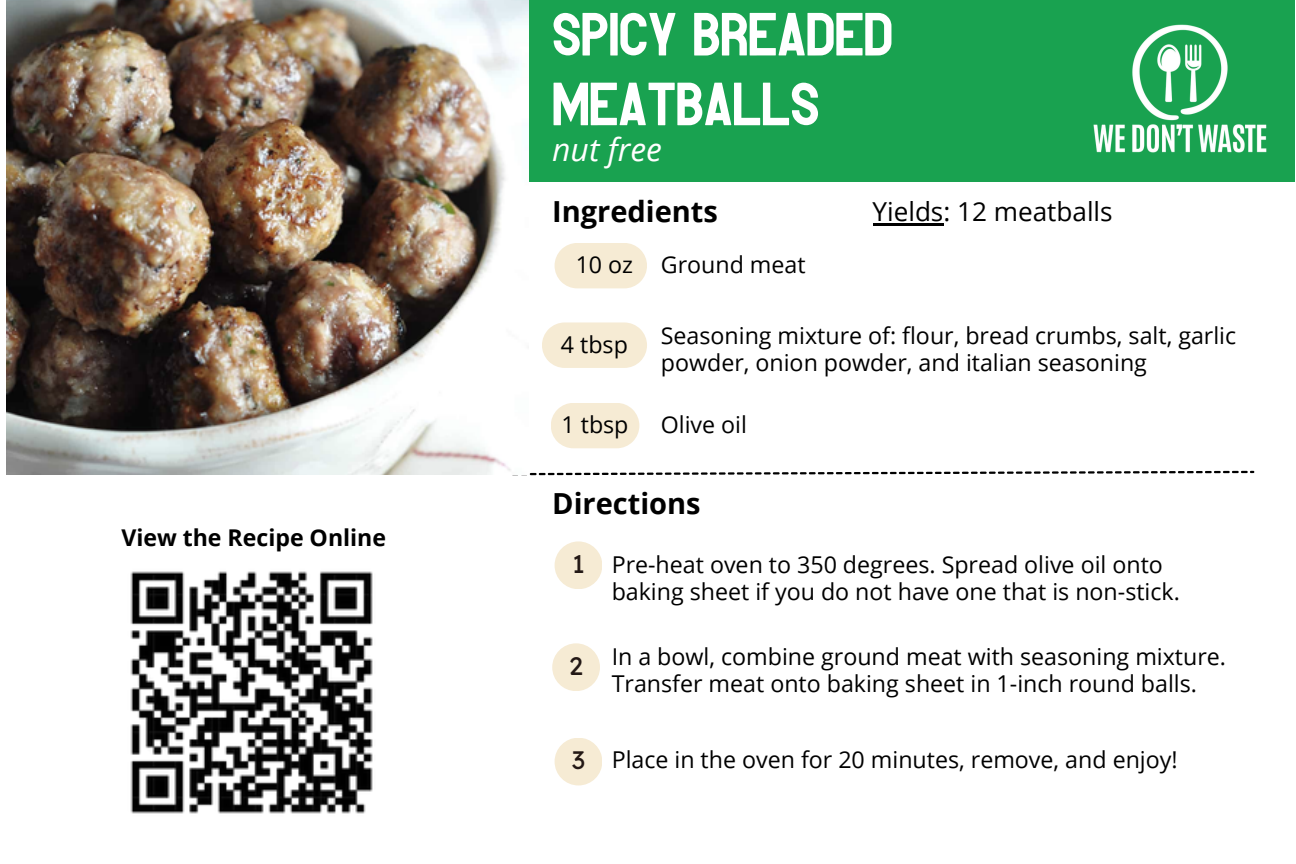
<style>
.page{position:relative;width:1296px;height:864px;background:#fff}
.page>*{position:absolute;margin:0;border:0;box-sizing:border-box;transform-origin:0 0}
.t1{font:60px/69.6px "Kompot Sans";color:#fff}
.t2{font:italic 31.8px "Open Sans";color:#fff}
.t3{font:700 29.1px "Open Sans";color:#000}
.t4{font:26.1px "Open Sans";color:#000}
.t5{font:25.2px "Lexend Deca";color:#231815}
.t6{font:23.1px/27px "Open Sans";color:#000}
.t7{font:700 23.1px "Open Sans";color:#000}
</style>
<div class="page">
<div style="left:511px;top:0;width:784px;height:182px;background:#19a250"></div>
<svg style="left:555px;top:243px;width:92px;height:45px;background:#f6ecd8"></svg>
<svg style="left:542px;top:322px;width:105px;height:46px;background:#f6edd8"></svg>
<svg style="left:551px;top:403px;width:88px;height:45px;background:#f6edd8"></svg>
<div style="left:555px;top:541px;width:47px;height:48px;background:#f6ebd4;border-radius:50%"></div>
<div style="left:552px;top:643px;width:48px;height:48px;background:#f6ebd4;border-radius:50%"></div>
<div style="left:555px;top:738px;width:47px;height:47px;background:#f6ebd4;border-radius:50%"></div>
<svg style="left:529px;top:471px;width:725px;height:4px"></svg>
<img style="left:1093px;top:24px;width:174px;height:129px">
<img style="left:130px;top:571px;width:243px;height:243px">
<img style="left:6px;top:0;width:522px;height:474px">
<hr style="left:873px;top:223px;width:71px;height:2px;background:#000">
<p class="t7" style="left:121px;top:521px;width:266px">View the Recipe Online</p>
<p class="t1" style="left:552px;top:-1px;width:342px">SPICY BREADED<br>MEATBALLS</p>
<p class="t2" style="left:552px;top:127px;width:111px">nut free</p>
<p class="t3" style="left:552px;top:191px;width:167px">Ingredients</p>
<p class="t6" style="left:576px;top:251px;width:59px">10 oz</p>
<p class="t6" style="left:661px;top:251px;width:146px">Ground meat</p>
<p class="t4" style="left:873px;top:193px;width:242px">Yields: 12 meatballs</p>
<p class="t6" style="left:561px;top:330px;width:68px">4 tbsp</p>
<p class="t6" style="left:562px;top:411px;width:68px">1 tbsp</p>
<p class="t6" style="left:661px;top:322px;width:577px">Seasoning mixture of: flour, bread crumbs, salt, garlic powder, onion powder, and italian seasoning</p>
<p class="t6" style="left:661px;top:411px;width:88px">Olive oil</p>
<p class="t3" style="left:552px;top:483px;width:150px">Directions</p>
<p class="t5" style="left:572px;top:548px;width:14px">1</p>
<p class="t5" style="left:569px;top:649px;width:15px">2</p>
<p class="t5" style="left:572px;top:744px;width:15px">3</p>
<p class="t6" style="left:612px;top:551px;width:570px">Pre-heat oven to 350 degrees. Spread olive oil onto baking sheet if you do not have one that is non-stick.</p>
<p class="t6" style="left:612px;top:643px;width:616px">In a bowl, combine ground meat with seasoning mixture.<br>Transfer meat onto baking sheet in 1-inch round balls.</p>
<p class="t6" style="left:612px;top:746px;width:568px">Place in the oven for 20 minutes, remove, and enjoy!</p>
</div>
